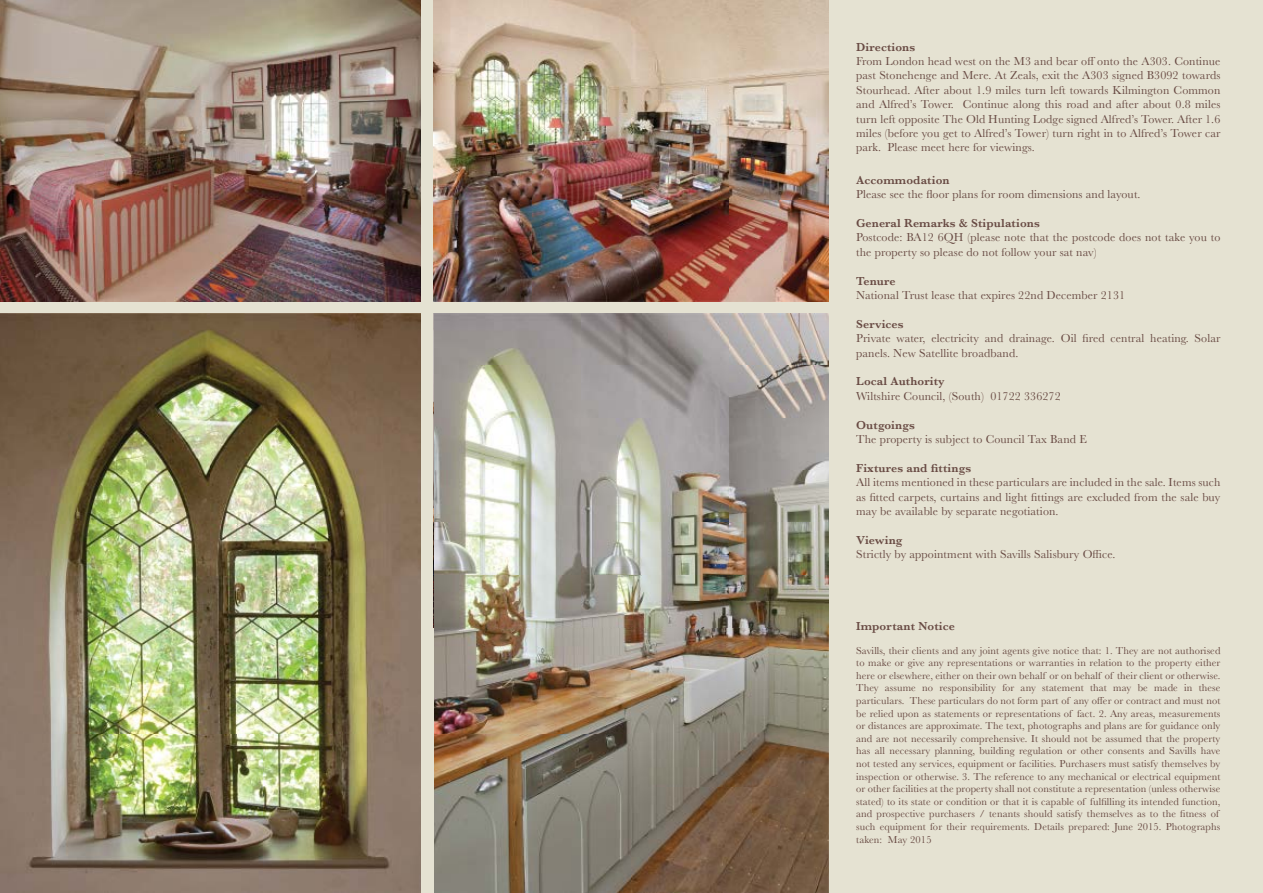
<style>
.page{position:relative;width:1263px;height:893px;background:#e5e2d2}
.page>*{position:absolute;margin:0;border:0;box-sizing:border-box;transform-origin:0 0}
.t1{font:12px/14.4px "Baskerville";letter-spacing:.01em;color:#684a43;text-align:justify}
.t2{font:600 12px "Baskerville";letter-spacing:.01em;color:#684a43}
.t3{font:10.5px/12.6px "Baskerville";letter-spacing:.01em;color:#684a43}
</style>
<div class="page">
<img style="left:0;top:314px;width:421px;height:579px">
<img style="left:0;top:0;width:421px;height:301px">
<img style="left:434px;top:0;width:394px;height:301px">
<img style="left:434px;top:314px;width:395px;height:314px">
<img style="left:779px;top:366px;width:50px;height:527px">
<img style="left:434px;top:628px;width:346px;height:265px">
<p class="t2" style="left:856px;top:38px;width:61px">Directions</p>
<p class="t1" style="left:856px;top:54px;width:366px">From London head west on the M3 and bear off onto the A303. Continue past Stonehenge and Mere. At Zeals, exit the A303 signed B3092 towards Stourhead. After about 1.9 miles turn left towards Kilmington Common and Alfred’s Tower. Continue along this road and after about 0.8 miles turn left opposite The Old Hunting Lodge signed Alfred’s Tower. After 1.6 miles (before you get to Alfred’s Tower) turn right in to Alfred’s Tower car park. Please meet here for viewings.</p>
<p class="t2" style="left:856px;top:171px;width:95px">Accommodation</p>
<p class="t1" style="left:856px;top:187px;width:286px">Please see the floor plans for room dimensions and layout.</p>
<p class="t2" style="left:856px;top:215px;width:185px">General Remarks &amp; Stipulations</p>
<p class="t1" style="left:856px;top:231px;width:366px">Postcode: BA12 6QH (please note that the postcode does not take you to the property so please do not follow your sat nav)</p>
<p class="t2" style="left:856px;top:272px;width:41px">Tenure</p>
<p class="t1" style="left:856px;top:288px;width:271px">National Trust lease that expires 22nd December 2131</p>
<p class="t2" style="left:856px;top:315px;width:49px">Services</p>
<p class="t1" style="left:856px;top:331px;width:366px">Private water, electricity and drainage. Oil fired central heating. Solar panels. New Satellite broadband.</p>
<p class="t2" style="left:856px;top:373px;width:90px">Local Authority</p>
<p class="t1" style="left:856px;top:389px;width:206px">Wiltshire Council, (South) 01722 336272</p>
<p class="t2" style="left:856px;top:416px;width:60px">Outgoings</p>
<p class="t1" style="left:856px;top:432px;width:232px">The property is subject to Council Tax Band E</p>
<p class="t2" style="left:856px;top:459px;width:116px">Fixtures and fittings</p>
<p class="t1" style="left:856px;top:475px;width:366px">All items mentioned in these particulars are included in the sale. Items such as fitted carpets, curtains and light fittings are excluded from the sale buy may be available by separate negotiation.</p>
<p class="t2" style="left:856px;top:531px;width:48px">Viewing</p>
<p class="t1" style="left:856px;top:547px;width:261px">Strictly by appointment with Savills Salisbury Office.</p>
<p class="t2" style="left:856px;top:618px;width:100px">Important Notice</p>
<p class="t3" style="left:856px;top:644px;width:366px">Savills, their clients and any joint agents give notice that: 1. They are not authorised to make or give any representations or warranties in relation to the property either here or elsewhere, either on their own behalf or on behalf of their client or otherwise.<br>They assume no responsibility for any statement that may be made in these particulars. These particulars do not form part of any offer or contract and must not be relied upon as statements or representations of fact. 2. Any areas, measurements or distances are approximate. The text, photographs and plans are for guidance only and are not necessarily comprehensive. It should not be assumed that the property has all necessary planning, building regulation or other consents and Savills have not tested any services, equipment or facilities. Purchasers must satisfy themselves by inspection or otherwise. 3. The reference to any mechanical or electrical equipment or other facilities at the property shall not constitute a representation (unless otherwise stated) to its state or condition or that it is capable of fulfilling its intended function, and prospective purchasers / tenants should satisfy themselves as to the fitness of such equipment for their requirements. Details prepared: June 2015. Photographs taken: May 2015</p>
</div>
